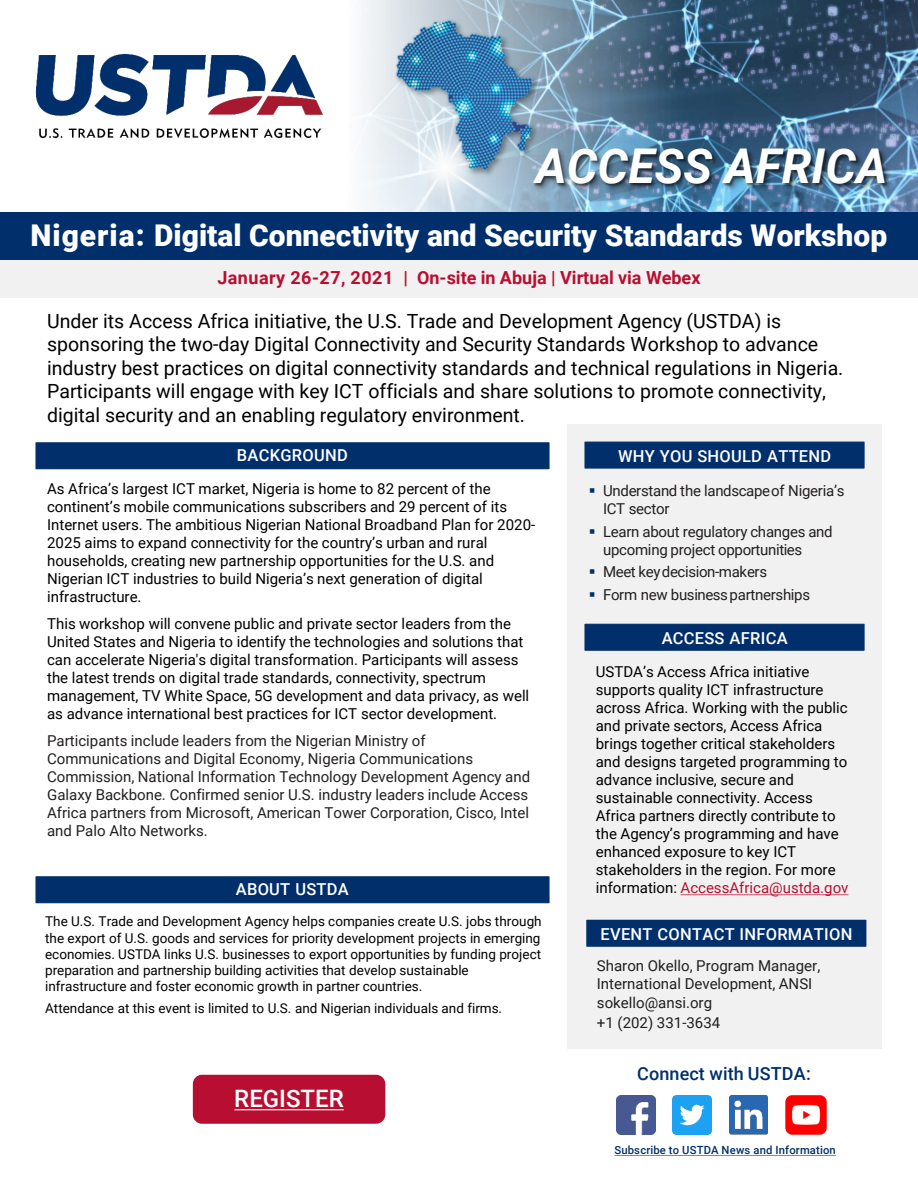
<style>
.page{position:relative;width:918px;height:1188px;background:#fff}
.page>*{position:absolute;margin:0;border:0;box-sizing:border-box;transform-origin:0 0}
.t1{font:italic 700 48px "Roboto";color:#fff}
.t2{font:900 30px "Roboto";color:#fff}
.t3{font:500 24px "Roboto";color:#fff}
.t4{font:19.5px/23.4px "Roboto";color:#000}
.t5{font:700 18px "Roboto";color:#b80e31}
.t6{font:500 18px "Roboto";letter-spacing:.005em;color:#002f6a}
.t7{font:500 16.5px "Roboto";letter-spacing:.015em;color:#fff}
.t8{font:15px/18px "Roboto";color:#000}
.t9{font:15px/18px "Roboto";color:#231f20}
.t10{font:15px/18px "Roboto";letter-spacing:-.02em;color:#231f20}
.t11{font:15px/18px "Roboto";color:#211e1f}
.t12{font:15px "Roboto";letter-spacing:-.025em;color:#231f20}
.t13{font:13.5px/16.2px "Roboto";color:#000}
.t14{font:500 11.25px "Roboto";letter-spacing:.015em;color:#002f6a}
.s1{color:#002f6a}
.s2{color:#b80e31}
</style>
<div class="page">
<div style="left:567px;top:424px;width:315px;height:624px;background:#f1f1f1"></div>
<div style="left:0;top:257px;width:918px;height:41px;background:#f1f1f1"></div>
<div style="left:584px;top:442px;width:281px;height:27px;background:#002f6c;border:1px solid #002f6a"></div>
<div style="left:35px;top:442px;width:515px;height:27px;background:#002f6c;border:1px solid #002f6a"></div>
<div style="left:35px;top:876px;width:515px;height:27px;background:#002f6c;border:1px solid #002f6a"></div>
<div style="left:584px;top:624px;width:281px;height:27px;background:#002f6c;border:1px solid #002f6a"></div>
<div style="left:587px;top:920px;width:279px;height:26px;background:#002f6c"></div>
<div style="left:586px;top:920px;width:280px;height:27px;border:1px solid #002f6a"></div>
<svg style="left:615px;top:1155px;width:221px;height:1px"></svg>
<img style="left:729px;top:1095px;width:39px;height:39px">
<img style="left:673px;top:1095px;width:39px;height:39px">
<img style="left:617px;top:1095px;width:38px;height:39px">
<img style="left:786px;top:1095px;width:40px;height:40px">
<div style="left:193px;top:1075px;width:192px;height:49px;background:#b80e31;border:3px solid #b80e31;border-radius:8px"></div>
<svg style="left:234px;top:1109px;width:110px;height:1px"></svg>
<svg style="left:681px;top:894px;width:168px;height:1px"></svg>
<img style="left:35px;top:54px;width:288px;height:84px">
<svg style="left:365px;top:0;width:553px;height:212px;background:#43607b"></svg>
<img style="left:361px;top:0;width:201px;height:204px">
<img style="left:360px;top:4px;width:191px;height:190px">
<img style="left:503px;top:119px;width:415px;height:93px">
<img style="left:506px;top:122px;width:412px;height:90px">
<div style="left:0;top:212px;width:918px;height:47px;background:#002f6c"></div>
<p class="t1" style="left:535px;top:132px;width:354px">ACCESS AFRICA</p>
<p class="t2" style="left:30px;top:214px;width:858px">Nigeria: Digital Connectivity and Security Standards Workshop</p>
<p class="t5" style="left:217px;top:265px;width:485px">January 26-27, 2021 | On-site in Abuja | Virtual via Webex</p>
<p class="t4" style="left:47px;top:309px;width:798px">Under its Access Africa initiative, the U.S. Trade and Development Agency (USTDA) is sponsoring the two-day Digital Connectivity and Security Standards Workshop to advance industry best practices on digital connectivity standards and technical regulations in Nigeria.<br>Participants will engage with key ICT officials and share solutions to promote connectivity, digital security and an enabling regulatory environment.</p>
<p class="t7" style="left:237px;top:444px;width:112px">BACKGROUND</p>
<p class="t7" style="left:618px;top:445px;width:215px">WHY YOU SHOULD ATTEND</p>
<p class="t8" style="left:47px;top:479px;width:490px">As Africa’s largest ICT market, Nigeria is home to 82 percent of the continent’s mobile communications subscribers and 29 percent of its Internet users. The ambitious Nigerian National Broadband Plan for 2020- 2025 aims to expand connectivity for the country’s urban and rural households, creating new partnership opportunities for the U.S. and Nigerian ICT industries to build Nigeria’s next generation of digital infrastructure.</p>
<p class="t8" style="left:47px;top:614px;width:484px">This workshop will convene public and private sector leaders from the United States and Nigeria to identify the technologies and solutions that can accelerate Nigeria's digital transformation. Participants will assess the latest trends on digital trade standards, connectivity, spectrum management, TV White Space, 5G development and data privacy, as well as advance international best practices for ICT sector development.</p>
<p class="t9" style="left:47px;top:731px;width:485px">Participants include leaders from the Nigerian Ministry of Communications and Digital Economy, Nigeria Communications Commission, National Information Technology Development Agency and Galaxy Backbone. Confirmed senior U.S. industry leaders include Access Africa partners from Microsoft, American Tower Corporation, Cisco, Intel and Palo Alto Networks.</p>
<p class="t7" style="left:236px;top:878px;width:115px">ABOUT USTDA</p>
<p class="t13" style="left:45px;top:913px;width:498px">The U.S. Trade and Development Agency helps companies create U.S. jobs through the export of U.S. goods and services for priority development projects in emerging economies. USTDA links U.S. businesses to export opportunities by funding project preparation and partnership building activities that develop sustainable infrastructure and foster economic growth in partner countries.</p>
<p class="t13" style="left:45px;top:1000px;width:459px">Attendance at this event is limited to U.S. and Nigerian individuals and firms.</p>
<p class="t3" style="left:234px;top:1082px;width:111px">REGISTER</p>
<p class="t10" style="left:603px;top:481px;width:243px;text-indent:-14px"><span class="s1">▪</span> Understand the landscapeof Nigeria’s<br>ICT sector</p>
<p class="t10" style="left:603px;top:522px;width:231px;text-indent:-14px"><span class="s1">▪</span> Learn about regulatory changes and upcoming project opportunities</p>
<p class="t12" style="left:589px;top:561px;width:180px"><span class="s1">▪</span> Meet keydecision-makers</p>
<p class="t10" style="left:589px;top:585px;width:223px"><span class="s1">▪</span> Form new businesspartnerships</p>
<p class="t7" style="left:662px;top:627px;width:127px">ACCESS AFRICA</p>
<p class="t8" style="left:596px;top:662px;width:254px">USTDA’s Access Africa initiative supports quality ICT infrastructure across Africa. Working with the public and private sectors, Access Africa brings together critical stakeholders and designs targeted programming to advance inclusive, secure and sustainable connectivity. Access Africa partners directly contribute to the Agency’s programming and have enhanced exposure to key ICT stakeholders in the region. For more information: <span class="s2">AccessAfrica@ustda.gov</span></p>
<p class="t7" style="left:601px;top:923px;width:253px">EVENT CONTACT INFORMATION</p>
<p class="t11" style="left:597px;top:956px;width:225px">Sharon Okello, Program Manager,<br>International Development, ANSI</p>
<p class="t11" style="left:597px;top:993px;width:117px">sokello@ansi.org</p>
<p class="t11" style="left:597px;top:1013px;width:125px">+1 (202) 331-3634</p>
<p class="t6" style="left:637px;top:1061px;width:175px">Connect with USTDA:</p>
<p class="t14" style="left:615px;top:1143px;width:223px">Subscribe to USTDA News and Information</p>
</div>
